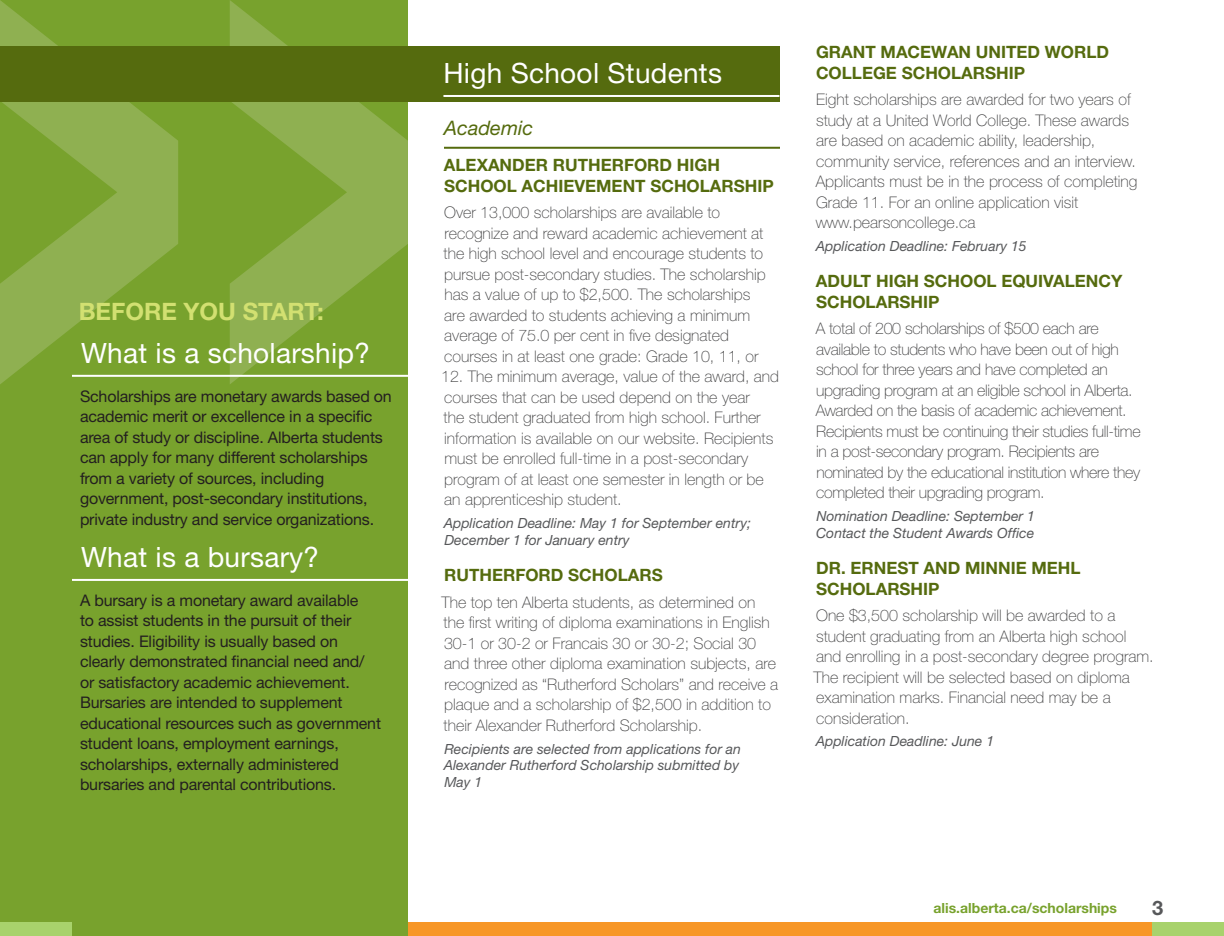
<style>
.page{position:relative;width:1224px;height:936px;background:#fff}
.page>*{position:absolute;margin:0;border:0;box-sizing:border-box;transform-origin:0 0}
.Title_in_Block{font:28px "Helvetica Neue LT Std";letter-spacing:.01em;color:#fff}
.tip_header{font:700 24px "Helvetica Neue LT Std";color:#d2e071}
.Title_in_Block-2{font:italic 20px "Helvetica Neue LT Std";color:#556b0e}
.body_-_italic{font:700 20px "Helvetica Neue LT Std";color:#57585a}
.Scholarship{font:700 17px/20.4px "Helvetica Neue LT Std";color:#556b0e}
.Body_Copy{font:100 16px/20.4px "Helvetica Neue LT Std";color:#3e3e3f}
.Body_Copy-2{font:16px/20.6px "Helvetica Neue LT Std";letter-spacing:-.01em;color:#231f20}
.Body_Copy-3{font:100 16px/20.4px "Helvetica Neue LT Std";letter-spacing:-.02em;color:#3e3e3f}
.body_-_italic-2{font:italic 14px/16.8px "Helvetica Neue LT Std";color:#57585a}
.Scholarship-2{font:700 14px "Helvetica Neue LT Std";color:#78a22d}
</style>
<div class="page">
<div style="left:0;top:923px;width:1152px;height:13px;background:#f79727"></div>
<div style="left:0;top:0;width:408px;height:936px;background:#78a22d"></div>
<svg style="left:0;top:0;width:408px;height:384px"></svg>
<div style="left:0;top:46px;width:779px;height:56px;background:#556b0e"></div>
<hr style="left:444px;top:147px;width:336px;height:2px;background:#556b0e">
<div style="left:1152px;top:923px;width:72px;height:13px;background:#a8d26c"></div>
<hr style="left:72px;top:375px;width:336px;height:2px;background:#fff">
<hr style="left:72px;top:579px;width:336px;height:2px;background:#fff">
<div style="left:0;top:923px;width:72px;height:13px;background:#a8d26c"></div>
<hr style="left:443px;top:95px;width:336px;height:2px;background:#fff">
<p class="tip_header" style="left:79px;top:297px;width:247px">BEFORE YOU START:</p>
<p class="Title_in_Block" style="left:81px;top:337px;width:291px">What is a scholarship?</p>
<p class="Body_Copy-2" style="left:80px;top:386px;width:313px">Scholarships are monetary awards based on academic merit or excellence in a specific area of study or discipline. Alberta students can apply for many different scholarships from a variety of sources, including government, post-secondary institutions, private industry and service organizations.</p>
<p class="Title_in_Block" style="left:81px;top:541px;width:240px">What is a bursary?</p>
<p class="Body_Copy-2" style="left:80px;top:590px;width:303px">A bursary is a monetary award available<br>to assist students in the pursuit of their studies. Eligibility is usually based on clearly demonstrated financial need and/ or satisfactory academic achievement.<br>Bursaries are intended to supplement educational resources such as government student loans, employment earnings, scholarships, externally administered bursaries and parental contributions.</p>
<p class="Title_in_Block" style="left:443px;top:57px;width:280px">High School Students</p>
<p class="Title_in_Block-2" style="left:444px;top:116px;width:91px">Academic</p>
<p class="Scholarship" style="left:444px;top:155px;width:331px">ALEXANDER RUTHERFORD HIGH<br>SCHOOL ACHIEVEMENT SCHOLARSHIP</p>
<p class="Body_Copy" style="left:444px;top:202px;width:323px">Over 13,000 scholarships are available to recognize and reward academic achievement at the high school level and encourage students to pursue post-secondary studies. The scholarship has a value of up to $2,500. The scholarships are awarded to students achieving a minimum average of 75.0 per cent in five designated courses in at least one grade: Grade 10, 11, or</p>
<p class="Body_Copy" style="left:441px;top:366px;width:339px">12. The minimum average, value of the award, and courses that can be used depend on the year<br>the student graduated from high school. Further information is available on our website. Recipients must be enrolled full-time in a post-secondary program of at least one semester in length or be an apprenticeship student.</p>
<p class="body_-_italic-2" style="left:444px;top:515px;width:309px">Application Deadline: May 1 for September entry;<br>December 1 for January entry</p>
<p class="Scholarship" style="left:444px;top:565px;width:220px">RUTHERFORD SCHOLARS</p>
<p class="Body_Copy" style="left:441px;top:592px;width:338px">The top ten Alberta students, as determined on the first writing of diploma examinations in English 30-1 or 30-2 or Francais 30 or 30-2; Social 30 and three other diploma examination subjects, are recognized as “Rutherford Scholars” and receive a plaque and a scholarship of $2,500 in addition to their Alexander Rutherford Scholarship.</p>
<p class="body_-_italic-2" style="left:444px;top:740px;width:299px">Recipients are selected from applications for an<br>Alexander Rutherford Scholarship submitted by<br>May 1</p>
<p class="Scholarship" style="left:816px;top:42px;width:295px">GRANT MACEWAN UNITED WORLD<br>COLLEGE SCHOLARSHIP</p>
<p class="Body_Copy" style="left:816px;top:89px;width:323px">Eight scholarships are awarded for two years of study at a United World College. These awards are based on academic ability, leadership, community service, references and an interview.<br>Applicants must be in the process of completing Grade 11. For an online application visit www.pearsoncollege.ca</p>
<p class="body_-_italic-2" style="left:816px;top:238px;width:213px">Application Deadline: February 15</p>
<p class="Scholarship" style="left:816px;top:271px;width:308px">ADULT HIGH SCHOOL EQUIVALENCY<br>SCHOLARSHIP</p>
<p class="Body_Copy-3" style="left:816px;top:318px;width:326px">A total of 200 scholarships of $500 each are available to students who have been out of high school for three years and have completed an upgrading program at an eligible school in Alberta.<br>Awarded on the basis of academic achievement.<br>Recipients must be continuing their studies full-time in a post-secondary program. Recipients are nominated by the educational institution where they completed their upgrading program.</p>
<p class="body_-_italic-2" style="left:816px;top:507px;width:220px">Nomination Deadline: September 1<br>Contact the Student Awards Office</p>
<p class="Scholarship" style="left:816px;top:557px;width:266px">DR. ERNEST AND MINNIE MEHL<br>SCHOLARSHIP</p>
<p class="Body_Copy" style="left:813px;top:605px;width:342px">One $3,500 scholarship will be awarded to a student graduating from an Alberta high school<br>and enrolling in a post-secondary degree program.<br>The recipient will be selected based on diploma examination marks. Financial need may be a consideration.</p>
<p class="body_-_italic-2" style="left:816px;top:733px;width:180px">Application Deadline: June 1</p>
<p class="Scholarship-2" style="left:934px;top:899px;width:185px">alis.alberta.ca/scholarships</p>
<p class="body_-_italic" style="left:1152px;top:896px;width:13px">3</p>
</div>
